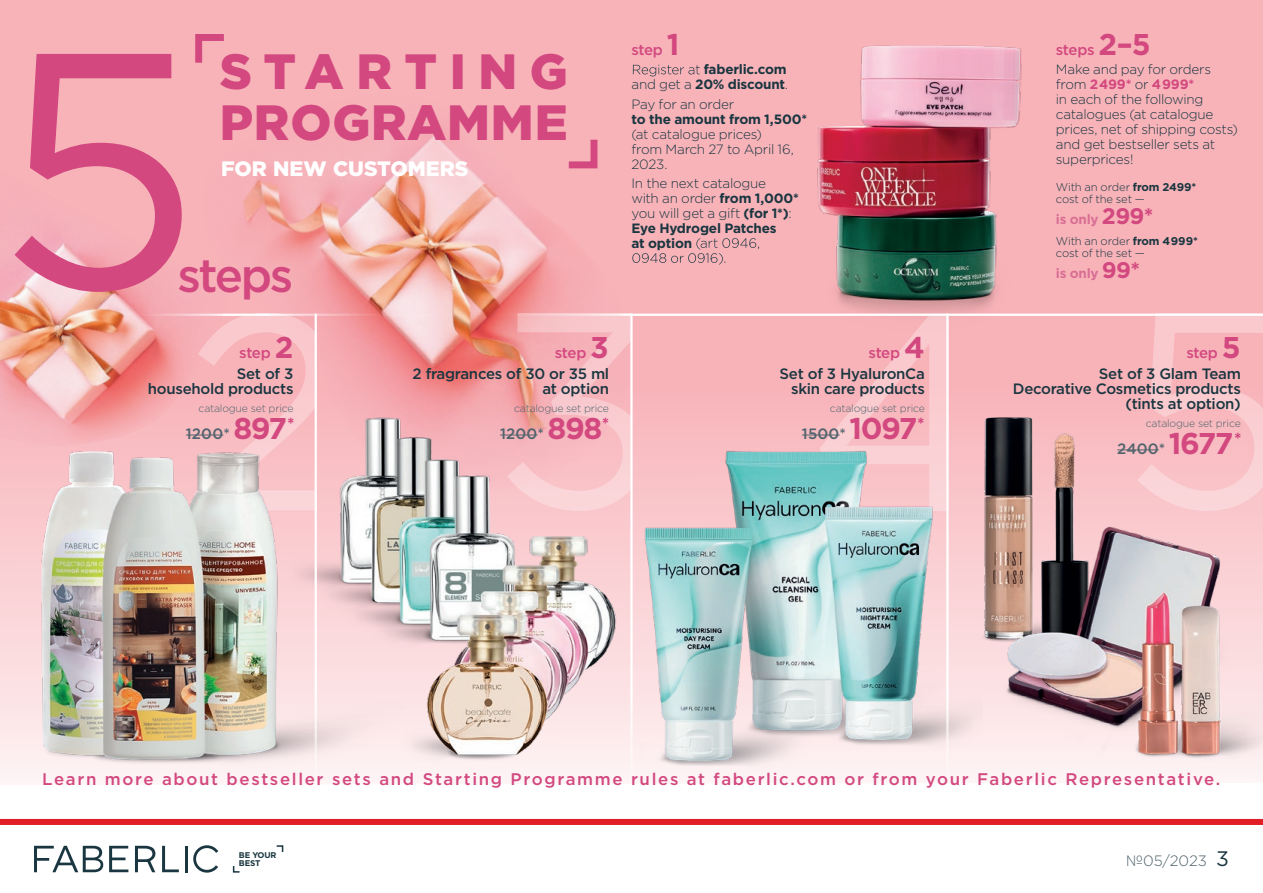
<style>
.page{position:relative;width:1263px;height:893px;background:#fff}
.page>*{position:absolute;margin:0;border:0;box-sizing:border-box;transform-origin:0 0}
.t1{font:334.35px "Gotham";color:#d2487f}
.t2{font:900 49.5px/51px "Gotham";letter-spacing:.015em;color:#d2487f}
.t3{font:500 46.95px "Gotham";letter-spacing:-.055em;color:#d2487f}
.t4{font:900 20.85px "Gotham";color:#fff}
.t5{font:700 17.55px "Gotham";color:#d2477f}
.t6{font:500 16.8px "Gotham";letter-spacing:.1em;color:#d2487f}
.t7{font:500 15px/15px "Gotham";letter-spacing:-.02em;color:#1a3640;text-align:right}
.t8{font:500 15px "Gotham";letter-spacing:.01em;color:#50636d}
.t9{font:500 15px "Gotham";letter-spacing:-.03em;color:#d2487f}
.t10{font:300 15px "Gotham";color:#50636d}
.t11{font:300 13.5px/15px "Gotham";letter-spacing:-.02em;color:#1a3640}
.t12{font:700 13.5px/15px "Gotham";letter-spacing:-.015em;color:#1a3640;text-align:right}
.t13{font:700 13.5px "Gotham";letter-spacing:-.015em;color:#d96f94}
.t14{font:300 11.25px/12px "Gotham";letter-spacing:-.015em;color:#1a3640}
.t15{font:300 10.5px "Gotham";letter-spacing:-.02em;color:#50636d}
.t16{font:700 8.25px/8.2px "Gotham";letter-spacing:-.02em;color:#1a3640}
.s1{font-weight:700;font-size:30px}
.s2{font-weight:300}
.s3{font-weight:700}
.s4{font-weight:700;font-size:30px;color:#d2487f}
.s5{font-weight:700;color:#d2487f}
.s6{font-size:22.5px;color:#d2487f}
.s7{font-weight:400;font-size:21px;color:#1a3640}
</style>
<div class="page">
<div style="left:0;top:0;width:1263px;height:782px;background:#f8b3b9"></div>
<img style="left:802px;top:9px;width:228px;height:330px">
<img style="left:818px;top:46px;width:202px;height:254px">
<svg style="left:820px;top:316px;width:126px;height:112px;background:#f8babf"></svg>
<img style="left:661px;top:428px;width:267px;height:354px">
<hr style="left:85px;top:314px;width:1178px;height:2px;background:#fff">
<img style="left:0;top:169px;width:193px;height:288px">
<img style="left:193px;top:95px;width:452px;height:337px">
<svg style="left:194px;top:314px;width:121px;height:118px;background:#f8bac0"></svg>
<svg style="left:507px;top:314px;width:123px;height:97px;background:#f4b3b7"></svg>
<svg style="left:1137px;top:316px;width:126px;height:92px;background:#f8bcc1"></svg>
<img style="left:30px;top:432px;width:198px;height:350px">
<img style="left:928px;top:408px;width:335px;height:374px">
<img style="left:228px;top:411px;width:433px;height:371px">
<hr style="left:500px;top:435px;width:37px;height:1px;background:#50636d">
<hr style="left:802px;top:435px;width:37px;height:1px;background:#50636d">
<hr style="left:1117px;top:449px;width:42px;height:1px;background:#50636d">
<hr style="left:946px;top:314px;width:2px;height:471px;background:#fff">
<hr style="left:630px;top:314px;width:3px;height:471px;background:#fff">
<hr style="left:315px;top:314px;width:2px;height:471px;background:#fff">
<svg style="left:633px;top:65px;width:67px;height:11px"></svg>
<svg style="left:632px;top:238px;width:127px;height:27px;background:#e5a8af"></svg>
<svg style="left:562px;top:133px;width:39px;height:39px;background:#ef9aab"></svg>
<svg style="left:192px;top:31px;width:39px;height:39px;background:#ef9aab"></svg>
<hr style="left:186px;top:435px;width:37px;height:1px;background:#50636d">
<div style="left:0;top:819px;width:1263px;height:6px;background:#e11e25"></div>
<svg style="left:109px;top:846px;width:19px;height:26px"></svg>
<svg style="left:162px;top:846px;width:17px;height:26px"></svg>
<hr style="left:185px;top:846px;width:3px;height:26px;background:#1a3640">
<svg style="left:135px;top:846px;width:20px;height:26px"></svg>
<svg style="left:34px;top:846px;width:69px;height:26px"></svg>
<svg style="left:193px;top:845px;width:25px;height:28px"></svg>
<svg style="left:232px;top:866px;width:8px;height:7px"></svg>
<svg style="left:276px;top:845px;width:8px;height:7px"></svg>
<h1 class="t1" style="left:-3px;top:-44px;width:206px">5</h1>
<h2 class="t2" style="left:220px;top:46px;width:350px">STARTING<br>PROGRAMME</h2>
<h3 class="t4" style="left:221px;top:155px;width:249px">FOR NEW CUSTOMERS</h3>
<h3 class="t3" style="left:178px;top:245px;width:117px">steps</h3>
<p class="t9" style="left:239px;top:343px;width:56px">step <span class="s1">2</span></p>
<p class="t9" style="left:555px;top:343px;width:56px">step <span class="s1">3</span></p>
<p class="t7" style="left:148px;top:366px;width:147px">Set of 3<br>household products</p>
<p class="t7" style="left:413px;top:366px;width:198px">2 fragrances of 30 or 35 ml at option</p>
<p class="t15" style="left:199px;top:402px;width:96px">catalogue set price</p>
<p class="t15" style="left:514px;top:402px;width:96px">catalogue set price</p>
<p class="t9" style="left:631px;top:40px;width:50px">step <span class="s1">1</span></p>
<p class="t12" style="left:631px;top:62px;width:158px">faberlic.com<br><span class="s2">and get a</span> 20% discount<span class="s2">.</span></p>
<p class="t11" style="left:631px;top:96px;width:104px">Pay for an order</p>
<p class="t12" style="left:631px;top:111px;width:177px">to the amount from 1,500*</p>
<p class="t11" style="left:631px;top:126px;width:164px">(at catalogue prices) from March 27 to April 16,<br>2023.</p>
<p class="t11" style="left:631px;top:175px;width:169px">In the next catalogue<br>with an order <span class="s3">from 1,000* </span>you will get a gift <span class="s3">(for 1*)</span>:<br><span class="s3">Eye Hydrogel Patches<br>at option</span></p>
<p class="t9" style="left:868px;top:343px;width:58px">step <span class="s1">4</span></p>
<p class="t7" style="left:780px;top:366px;width:147px">Set of 3 HyaluronCa skin care products</p>
<p class="t15" style="left:830px;top:402px;width:96px">catalogue set price</p>
<p class="t8" style="left:186px;top:424px;width:103px">1200* <span class="s4">897</span></p>
<p class="t8" style="left:500px;top:424px;width:104px">1200* <span class="s4">898</span></p>
<p class="t8" style="left:802px;top:424px;width:117px">1500* <span class="s4">1097</span></p>
<p class="t5" style="left:287px;top:412px;width:9px">*</p>
<p class="t5" style="left:602px;top:412px;width:9px">*</p>
<p class="t5" style="left:917px;top:412px;width:9px">*</p>
<p class="t9" style="left:1056px;top:40px;width:96px">steps <span class="s1">2–5</span></p>
<p class="t11" style="left:1056px;top:62px;width:183px">Make and pay for orders from <span class="s5">2499*</span> or <span class="s5">4999*<br></span>in each of the following catalogues (at catalogue prices, net of shipping costs) and get bestseller sets at superprices!</p>
<p class="t14" style="left:1056px;top:181px;width:142px">With an order <span class="s3">from 2499* </span>cost of the set —</p>
<p class="t13" style="left:1056px;top:210px;width:99px">is only <span class="s6">299*</span></p>
<p class="t14" style="left:1056px;top:234px;width:144px">With an order <span class="s3">from 4999* </span>cost of the set —</p>
<p class="t13" style="left:1056px;top:264px;width:86px">is only <span class="s6">99*</span></p>
<p class="t9" style="left:1186px;top:343px;width:56px">step <span class="s1">5</span></p>
<p class="t7" style="left:1013px;top:366px;width:230px">Set of 3 Glam Team<br>Decorative Cosmetics products (tints at option)</p>
<p class="t15" style="left:1146px;top:417px;width:96px">catalogue set price</p>
<p class="t8" style="left:1117px;top:438px;width:117px">2400* <span class="s4">1677</span></p>
<p class="t5" style="left:1234px;top:427px;width:9px">*</p>
<p class="t6" style="left:42px;top:768px;width:1180px">Learn more about bestseller sets and Starting Programme rules at faberlic.com or from your Faberlic Representative.</p>
<p class="t16" style="left:239px;top:851px;width:39px">BE YOUR<br>BEST</p>
<p class="t10" style="left:1126px;top:851px;width:104px">№05/2023 <span class="s7">3</span></p>
</div>
